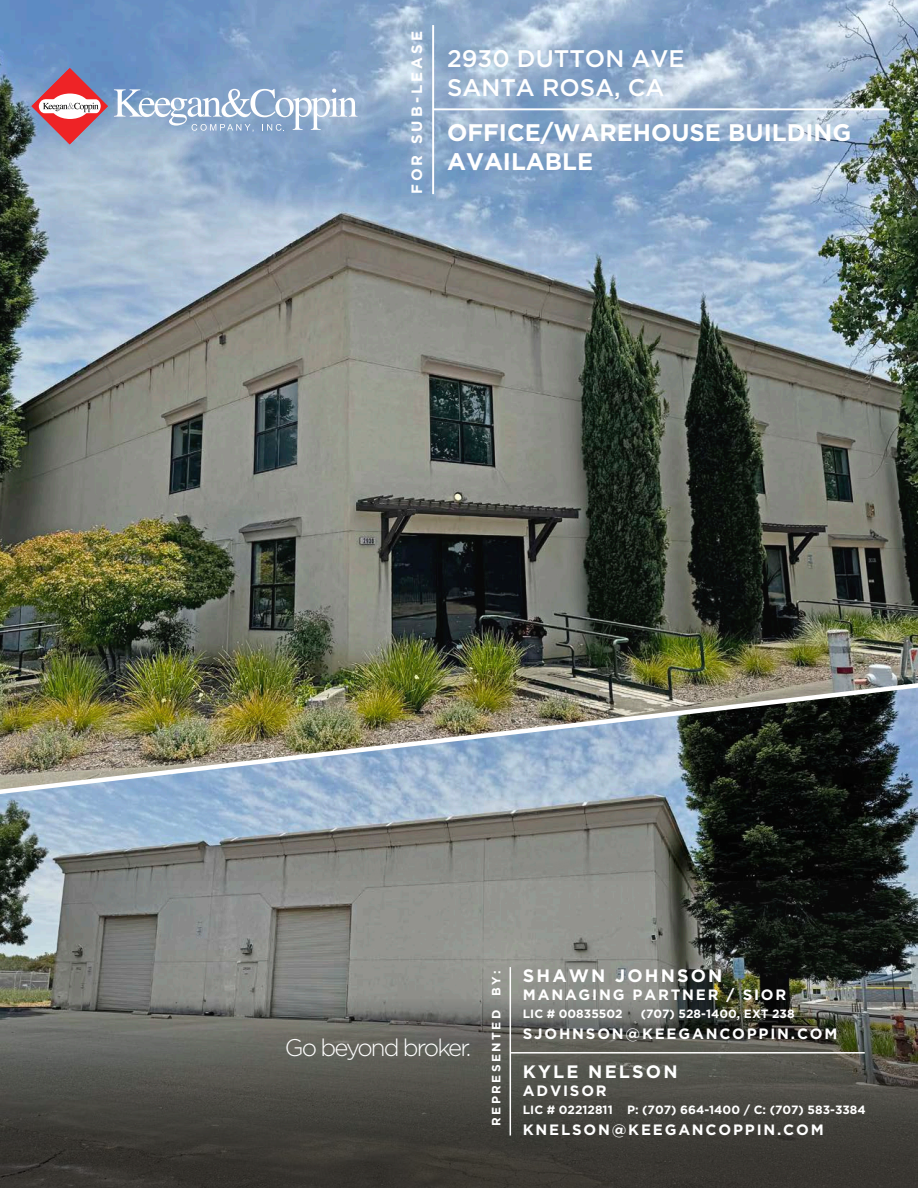
<style>
.page{position:relative;width:918px;height:1188px;background:#fff}
.page>*{position:absolute;margin:0;border:0;box-sizing:border-box;transform-origin:0 0}
.cover_pg_title{font:700 24px/28.8px "Gotham";color:#fff}
.t1{font:500 24px "Gotham";color:#fff}
.t2{font:300 24px "Gotham";letter-spacing:-.08em;color:#fff}
.cover_footer_-_agent{font:700 18px "Gotham";letter-spacing:.12em;color:#fff}
.cover_footer_-_agent_email{font:700 15px "Gotham";letter-spacing:.12em;color:#fff}
.cover_footer_-_agent-2{font:700 15px "Gotham";letter-spacing:.12em;color:#fff}
.cover_footer_-_agent_email-2{font:700 15px "Gotham";letter-spacing:.2em;color:#fff}
.cover_footer_-_lic{font:700 12px "Gotham";color:#fff}
.cover_footer_-_lic-2{font:700 12px "Gotham";letter-spacing:.2em;color:#fff}
</style>
<div class="page">
<img style="left:0;top:0;width:918px;height:673px">
<img style="left:0;top:800px;width:918px;height:199px">
<svg style="left:32px;top:68px;width:76px;height:76px;background:#b48398"></svg>
<svg style="left:114px;top:89px;width:244px;height:43px"></svg>
<svg style="left:0;top:999px;width:918px;height:189px;background:#4d4c46"></svg>
<hr style="left:510px;top:967px;width:1px;height:168px;background:#fff">
<hr style="left:511px;top:1052px;width:354px;height:2px;background:#fff">
<hr style="left:433px;top:108px;width:456px;height:2px;background:#fff">
<hr style="left:432px;top:25px;width:2px;height:169px;background:#fff">
<img style="left:0;top:673px;width:918px;height:127px">
<p class="cover_footer_-_agent_email-2" style="left:408px;top:194px;width:164px;rotate:-90deg">FOR SUB-LEASE</p>
<p class="t1" style="left:447px;top:45px;width:239px">2930 DUTTON AVE</p>
<p class="t1" style="left:447px;top:74px;width:219px">SANTA ROSA, CA</p>
<p class="cover_pg_title" style="left:447px;top:117px;width:406px">OFFICE/WAREHOUSE BUILDING<br>AVAILABLE</p>
<p class="t2" style="left:285px;top:1034px;width:188px">Go beyond broker.</p>
<p class="cover_footer_-_lic-2" style="left:489px;top:1126px;width:157px;rotate:-90deg">REPRESENTED BY:</p>
<p class="cover_footer_-_agent" style="left:523px;top:965px;width:201px">SHAWN JOHNSON</p>
<p class="cover_footer_-_agent-2" style="left:523px;top:986px;width:265px">MANAGING PARTNER / SIOR</p>
<p class="cover_footer_-_lic" style="left:523px;top:1007px;width:101px">LIC # 00835502</p>
<p class="cover_footer_-_lic" style="left:641px;top:1007px;width:155px">(707) 528-1400, EXT 238</p>
<p class="cover_footer_-_agent_email" style="left:523px;top:1025px;width:316px">SJOHNSON@KEEGANCOPPIN.COM</p>
<p class="cover_footer_-_agent" style="left:523px;top:1061px;width:156px">KYLE NELSON</p>
<p class="cover_footer_-_agent-2" style="left:523px;top:1082px;width:85px">ADVISOR</p>
<p class="cover_footer_-_lic" style="left:523px;top:1103px;width:344px">LIC # 02212811 P: (707) 664-1400 / C: (707) 583-3384</p>
<p class="cover_footer_-_agent_email" style="left:523px;top:1121px;width:302px">KNELSON@KEEGANCOPPIN.COM</p>
</div>
